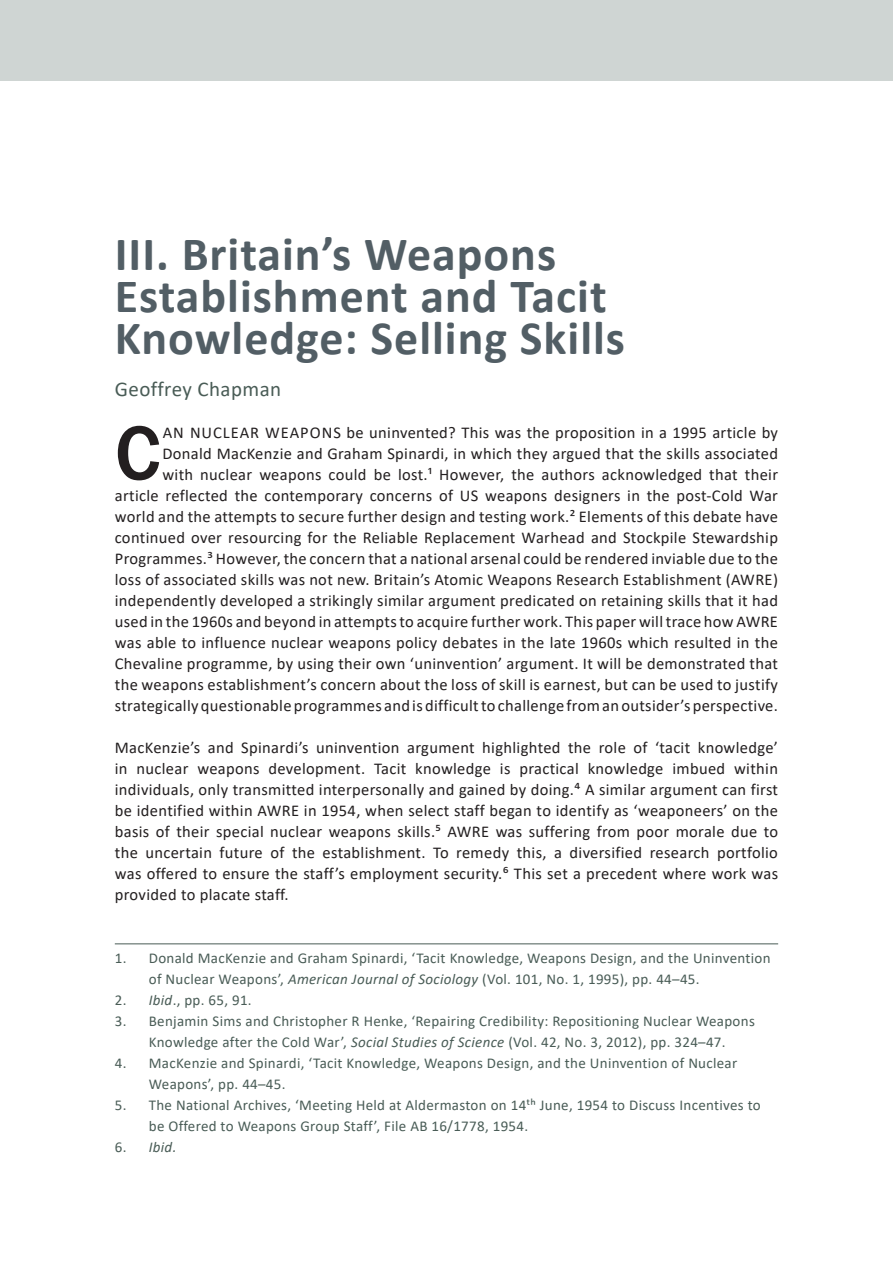
<style>
.page{position:relative;width:893px;height:1263px;background:#fff}
.page>*{position:absolute;margin:0;border:0;box-sizing:border-box;transform-origin:0 0}
.t1{font:500 79.5px "Franklin Gothic";color:#231f20}
.t2{font:700 48px/42px "Calibri";letter-spacing:.02em;color:#525e65}
.t3{font:21px "Calibri";letter-spacing:.02em;color:#495c56}
.t4{font:16.5px/21px "Calibri";letter-spacing:.02em;color:#231f20;text-align:right}
.t5{font:15px/21px "Calibri";letter-spacing:.02em;color:#495c56}
.t6{font:italic 15px "Calibri";color:#495c56}
.s1{font-style:italic}
.s2{font-style:normal}
</style>
<div class="page">
<div style="left:0;top:0;width:893px;height:81px;background:#cfd5d3"></div>
<hr style="left:115px;top:943px;width:663px;height:1px;background:#495c56">
<h2 class="t2" style="left:115px;top:232px;width:512px">III. Britain’s Weapons<br>Establishment and Tacit<br>Knowledge: Selling Skills</h2>
<p class="t3" style="left:115px;top:374px;width:168px">Geoffrey Chapman</p>
<h1 class="t1" style="left:115px;top:404px;width:48px">C</h1>
<p class="t4" style="left:115px;top:421px;width:665px">AN NUCLEAR WEAPONS be uninvented? This was the proposition in a 1995 article by Donald MacKenzie and Graham Spinardi, in which they argued that the skills associated<br>with nuclear weapons could be lost.1 However, the authors acknowledged that their article reflected the contemporary concerns of US weapons designers in the post-Cold War world and the attempts to secure further design and testing work.2 Elements of this debate have continued over resourcing for the Reliable Replacement Warhead and Stockpile Stewardship Programmes.3 However, the concern that a national arsenal could be rendered inviable due to the loss of associated skills was not new. Britain’s Atomic Weapons Research Establishment (AWRE) independently developed a strikingly similar argument predicated on retaining skills that it had used in the 1960s and beyond in attempts to acquire further work. This paper will trace how AWRE was able to influence nuclear weapons policy debates in the late 1960s which resulted in the Chevaline programme, by using their own ‘uninvention’ argument. It will be demonstrated that the weapons establishment’s concern about the loss of skill is earnest, but can be used to justify strategically questionable programmes and is difficult to challenge from an outsider’s perspective.</p>
<p class="t4" style="left:115px;top:736px;width:665px;text-align:justify">MacKenzie’s and Spinardi’s uninvention argument highlighted the role of ‘tacit knowledge’ in nuclear weapons development. Tacit knowledge is practical knowledge imbued within individuals, only transmitted interpersonally and gained by doing.4 A similar argument can first be identified within AWRE in 1954, when select staff began to identify as ‘weaponeers’ on the basis of their special nuclear weapons skills.5 AWRE was suffering from poor morale due to the uncertain future of the establishment. To remedy this, a diversified research portfolio was offered to ensure the staff’s employment security.6 This set a precedent where work was provided to placate staff.</p>
<p class="t5" style="left:149px;top:947px;width:623px;text-indent:-34px">1. Donald MacKenzie and Graham Spinardi, ‘Tacit Knowledge, Weapons Design, and the Uninvention of Nuclear Weapons’, <span class="s1">American Journal of Sociology</span> (Vol. 101, No. 1, 1995), pp. 44–45.</p>
<p class="t5" style="left:115px;top:989px;width:138px">2. <span class="s1">Ibid</span>., pp. 65, 91.</p>
<p class="t5" style="left:115px;top:1010px;width:641px;text-align:center">3. Benjamin Sims and Christopher R Henke, ‘Repairing Credibility: Repositioning Nuclear Weapons<br>Knowledge after the Cold War’, <span class="s1">Social Studies of Science</span> (Vol. 42, No. 3, 2012), pp. 324–47.</p>
<p class="t5" style="left:149px;top:1052px;width:590px;text-indent:-34px">4. MacKenzie and Spinardi, ‘Tacit Knowledge, Weapons Design, and the Uninvention of Nuclear<br>Weapons’, pp. 44–45.</p>
<p class="t5" style="left:149px;top:1094px;width:613px;text-indent:-34px">5. The National Archives, ‘Meeting Held at Aldermaston on 14th June, 1954 to Discuss Incentives to be Offered to Weapons Group Staff’, File AB 16/1778, 1954.</p>
<p class="t6" style="left:115px;top:1136px;width:63px"><span class="s2">6.</span> Ibid.</p>
</div>
